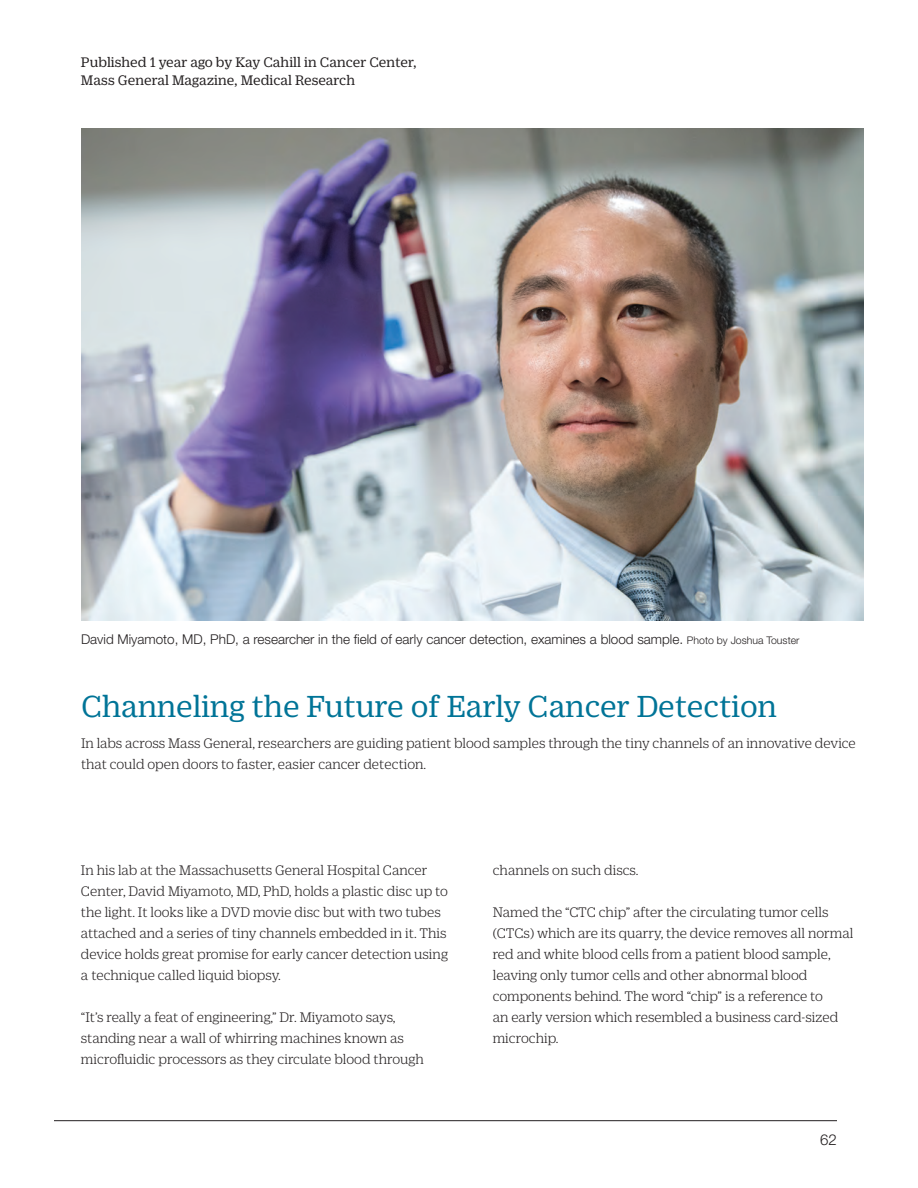
<style>
.page{position:relative;width:918px;height:1188px;background:#fff}
.page>*{position:absolute;margin:0;border:0;box-sizing:border-box;transform-origin:0 0}
.Body{font:33px "Duplicate Ionic";color:#007497}
.Body-2{font:300 15px/21px "Duplicate Ionic";letter-spacing:-.005em;color:#231f20}
.Body-3{font:15px/18px "Duplicate Ionic";color:#231f20}
.t1{font:300 15px "Helvetica Neue LT Pro";color:#231f20}
.t2{font:300 13.5px "Helvetica Neue LT Pro";color:#231f20}
.s1{font-size:10.5px}
</style>
<div class="page">
<hr style="left:54px;top:1120px;width:783px;height:1px;background:#231f20">
<img style="left:81px;top:129px;width:783px;height:492px">
<p class="Body-3" style="left:81px;top:52px;width:337px">Published 1 year ago by Kay Cahill in Cancer Center,<br>Mass General Magazine, Medical Research</p>
<p class="t2" style="left:81px;top:631px;width:720px">David Miyamoto, MD, PhD, a researcher in the field of early cancer detection, examines a blood sample. <span class="s1">Photo by Joshua Touster</span></p>
<p class="Body" style="left:81px;top:683px;width:697px">Channeling the Future of Early Cancer Detection</p>
<p class="Body-2" style="left:81px;top:731px;width:776px">In labs across Mass General, researchers are guiding patient blood samples through the tiny channels of an innovative device that could open doors to faster, easier cancer detection.</p>
<p class="Body-2" style="left:81px;top:858px;width:369px">In his lab at the Massachusetts General Hospital Cancer Center, David Miyamoto, MD, PhD, holds a plastic disc up to the light. It looks like a DVD movie disc but with two tubes attached and a series of tiny channels embedded in it. This device holds great promise for early cancer detection using a technique called liquid biopsy.</p>
<p class="Body-2" style="left:81px;top:1005px;width:344px">“It’s really a feat of engineering,” Dr. Miyamoto says, standing near a wall of whirring machines known as microfluidic processors as they circulate blood through</p>
<p class="Body-2" style="left:493px;top:858px;width:147px">channels on such discs.</p>
<p class="Body-2" style="left:493px;top:900px;width:362px">Named the “CTC chip” after the circulating tumor cells (CTCs) which are its quarry, the device removes all normal red and white blood cells from a patient blood sample, leaving only tumor cells and other abnormal blood components behind. The word “chip” is a reference to<br>an early version which resembled a business card-sized microchip.</p>
<p class="t1" style="left:820px;top:1130px;width:18px">62</p>
</div>
